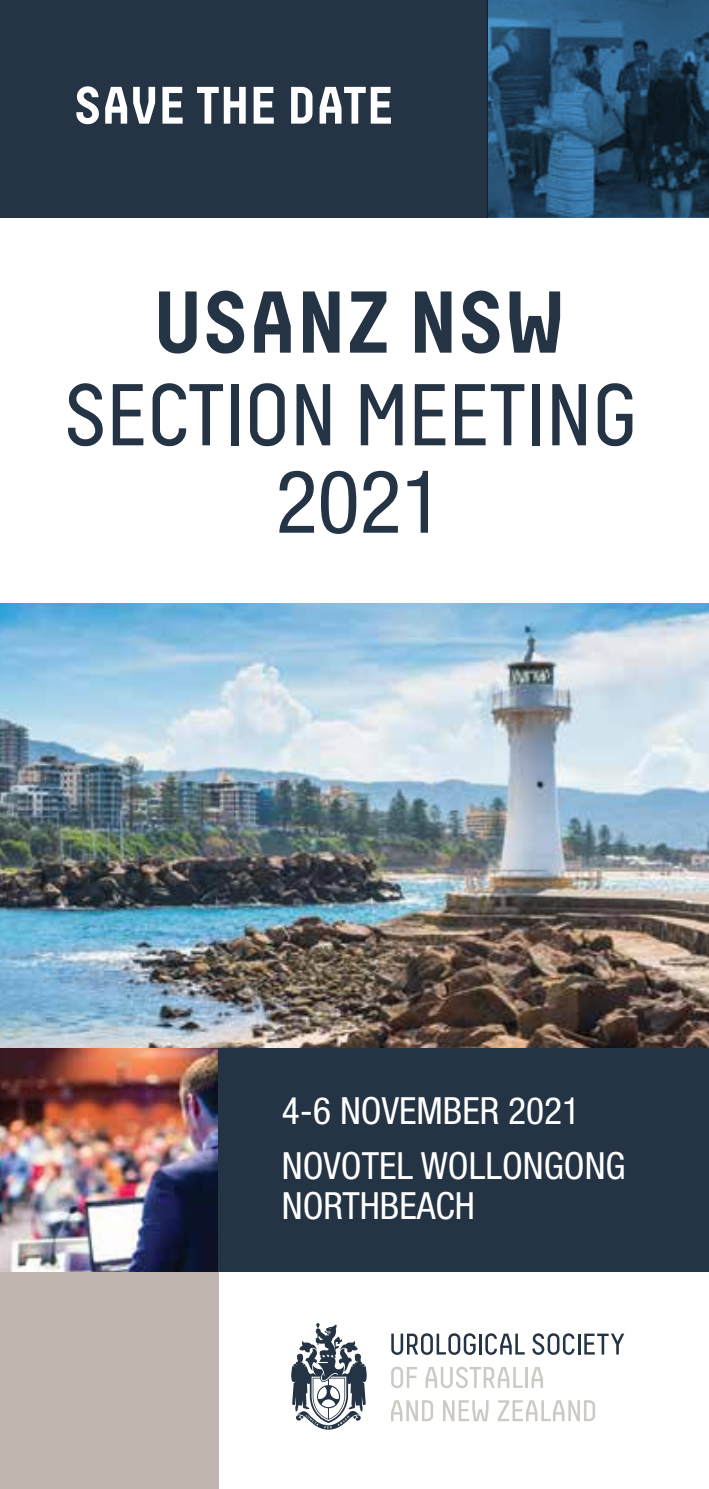
<style>
.page{position:relative;width:709px;height:1489px;background:#fff}
.page>*{position:absolute;margin:0;border:0;box-sizing:border-box;transform-origin:0 0}
.t1{font:87.25px "Decima Plus";letter-spacing:-.015em;color:#243444}
.t2{font:700 87.25px "Decima+";letter-spacing:-.015em;color:#243444}
.t3{font:condensed 87.25px "Helvetica Neue";color:#243444}
.t4{font:700 52.5px "Decima+";letter-spacing:-.01em;color:#fff}
.t5{font:condensed 37.5px/55px "Helvetica Neue";color:#fff}
</style>
<div class="page">
<img style="left:0;top:603px;width:709px;height:445px">
<img style="left:0;top:1048px;width:219px;height:223px">
<svg style="left:291px;top:1323px;width:76px;height:106px"></svg>
<svg style="left:391px;top:1333px;width:84px;height:21px"></svg>
<hr style="left:479px;top:1333px;width:2px;height:21px;background:#243444">
<svg style="left:485px;top:1333px;width:39px;height:21px"></svg>
<svg style="left:532px;top:1333px;width:42px;height:21px"></svg>
<hr style="left:578px;top:1333px;width:2px;height:21px;background:#243444">
<svg style="left:584px;top:1333px;width:40px;height:21px"></svg>
<svg style="left:391px;top:1366px;width:26px;height:21px"></svg>
<svg style="left:425px;top:1366px;width:97px;height:21px"></svg>
<hr style="left:525px;top:1366px;width:2px;height:21px;background:#cdc9c5">
<svg style="left:531px;top:1367px;width:12px;height:20px"></svg>
<svg style="left:391px;top:1400px;width:42px;height:20px"></svg>
<svg style="left:443px;top:1400px;width:45px;height:20px"></svg>
<svg style="left:497px;top:1400px;width:98px;height:20px"></svg>
<div style="left:0;top:0;width:488px;height:218px;background:#243444"></div>
<svg style="left:487px;top:0;width:222px;height:218px;background:#234968"></svg>
<div style="left:0;top:1271px;width:219px;height:217px;background:#bfb7b0"></div>
<div style="left:219px;top:1048px;width:490px;height:223px;background:#243444"></div>
<h2 class="t4" style="left:73px;top:74px;width:321px">SAVE THE DATE</h2>
<h1 class="t2" style="left:152px;top:270px;width:416px">USANZ NSW</h1>
<h1 class="t1" style="left:63px;top:366px;width:576px">SECTION MEETING</h1>
<h1 class="t3" style="left:276px;top:451px;width:169px">2021</h1>
<p class="t5" style="left:282px;top:1083px;width:345px">4-6 NOVEMBER 2021<br>NOVOTEL WOLLONGONG</p>
<p class="t5" style="left:282px;top:1178px;width:195px">NORTHBEACH</p>
</div>
